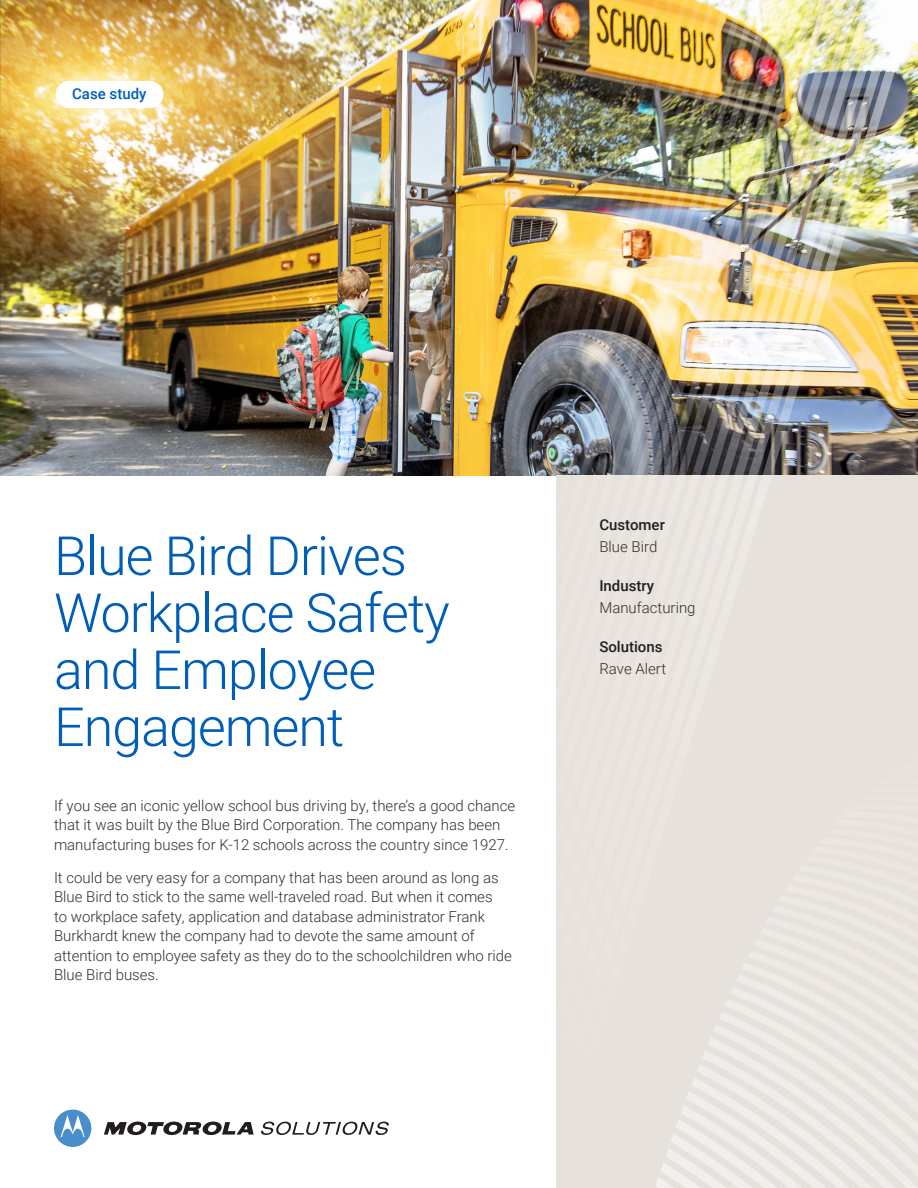
<style>
.page{position:relative;width:918px;height:1188px;background:#fff}
.page>*{position:absolute;margin:0;border:0;box-sizing:border-box;transform-origin:0 0}
.Title_Headline_1_-_Color{font:300 54px/57px "Roboto";letter-spacing:-.02em;color:#005eb8}
.Body_Copy{font:300 15px/19.5px "Roboto";color:#352f2a}
.H4_-_Content_Header{font:500 15px "Roboto";color:#231f20}
.t1{font:500 15px "Roboto";color:#005eb8}
</style>
<div class="page">
<img style="left:0;top:0;width:179px;height:475px">
<div style="left:556px;top:475px;width:362px;height:713px;background:#e7e1dc"></div>
<div style="left:650px;top:770px;width:268px;height:9px;background:#e7e1dc"></div>
<div style="left:650px;top:795px;width:268px;height:8px;background:#e7e1dc"></div>
<div style="left:650px;top:803px;width:268px;height:8px;background:#e7e1dc"></div>
<div style="left:650px;top:811px;width:268px;height:8px;background:#e7e1dc"></div>
<div style="left:650px;top:819px;width:268px;height:9px;background:#e7e1dc"></div>
<div style="left:650px;top:828px;width:268px;height:8px;background:#e7e1dc"></div>
<div style="left:650px;top:836px;width:268px;height:8px;background:#e7e1dc"></div>
<div style="left:650px;top:844px;width:268px;height:8px;background:#e7e1dc"></div>
<div style="left:650px;top:852px;width:268px;height:8px;background:#e7e1dc"></div>
<div style="left:650px;top:860px;width:268px;height:8px;background:#e7e1dc"></div>
<div style="left:650px;top:868px;width:268px;height:9px;background:#e7e1dc"></div>
<div style="left:650px;top:877px;width:268px;height:8px;background:#e7e1dc"></div>
<div style="left:650px;top:885px;width:268px;height:8px;background:#e7e1dc"></div>
<div style="left:650px;top:893px;width:268px;height:8px;background:#e7e1dc"></div>
<div style="left:650px;top:901px;width:268px;height:8px;background:#e7e1dc"></div>
<div style="left:650px;top:909px;width:268px;height:8px;background:#e7e1dc"></div>
<div style="left:650px;top:917px;width:268px;height:9px;background:#e7e1dc"></div>
<svg style="left:650px;top:926px;width:268px;height:8px;background:#e8e3de"></svg>
<svg style="left:650px;top:934px;width:268px;height:8px;background:#e8e3de"></svg>
<svg style="left:650px;top:942px;width:268px;height:8px;background:#e8e3de"></svg>
<svg style="left:650px;top:950px;width:268px;height:8px;background:#e8e3de"></svg>
<svg style="left:650px;top:958px;width:268px;height:8px;background:#e8e3de"></svg>
<svg style="left:650px;top:966px;width:268px;height:9px;background:#e9e3df"></svg>
<svg style="left:650px;top:975px;width:268px;height:8px;background:#e9e3df"></svg>
<svg style="left:650px;top:983px;width:268px;height:8px;background:#e9e3df"></svg>
<svg style="left:650px;top:991px;width:268px;height:8px;background:#e9e3df"></svg>
<svg style="left:650px;top:999px;width:268px;height:8px;background:#e9e4df"></svg>
<svg style="left:650px;top:1007px;width:268px;height:9px;background:#e9e4df"></svg>
<svg style="left:650px;top:1016px;width:268px;height:8px;background:#e9e4e0"></svg>
<svg style="left:650px;top:1024px;width:268px;height:8px;background:#e9e4e0"></svg>
<svg style="left:650px;top:1032px;width:268px;height:156px;background:#ebe6e1"></svg>
<img style="left:179px;top:0;width:305px;height:475px">
<img style="left:484px;top:0;width:434px;height:475px">
<svg style="left:104px;top:1122px;width:150px;height:14px"></svg>
<svg style="left:261px;top:1122px;width:128px;height:13px"></svg>
<div style="left:54px;top:1110px;width:37px;height:37px;background:#498dcb;border-radius:50%"></div>
<svg style="left:61px;top:1115px;width:24px;height:22px"></svg>
<div style="left:56px;top:81px;width:108px;height:27px;background:#fff;border-radius:14px"></div>
<p class="t1" style="left:72px;top:84px;width:76px">Case study</p>
<p class="Title_Headline_1_-_Color" style="left:54px;top:525px;width:397px">Blue Bird Drives<br>Workplace Safety and Employee<br>Engagement</p>
<p class="Body_Copy" style="left:54px;top:795px;width:463px">If you see an iconic yellow school bus driving by, there’s a good chance that it was built by the Blue Bird Corporation. The company has been manufacturing buses for K-12 schools across the country since 1927.</p>
<p class="Body_Copy" style="left:54px;top:867px;width:460px">It could be very easy for a company that has been around as long as Blue Bird to stick to the same well-traveled road. But when it comes<br>to workplace safety, application and database administrator Frank Burkhardt knew the company had to devote the same amount of attention to employee safety as they do to the schoolchildren who ride Blue Bird buses.</p>
<p class="H4_-_Content_Header" style="left:599px;top:514px;width:67px">Customer</p>
<p class="Body_Copy" style="left:599px;top:537px;width:60px">Blue Bird</p>
<p class="H4_-_Content_Header" style="left:599px;top:575px;width:56px">Industry</p>
<p class="Body_Copy" style="left:599px;top:598px;width:98px">Manufacturing</p>
<p class="H4_-_Content_Header" style="left:599px;top:636px;width:65px">Solutions</p>
<p class="Body_Copy" style="left:599px;top:659px;width:68px">Rave Alert</p>
</div>
